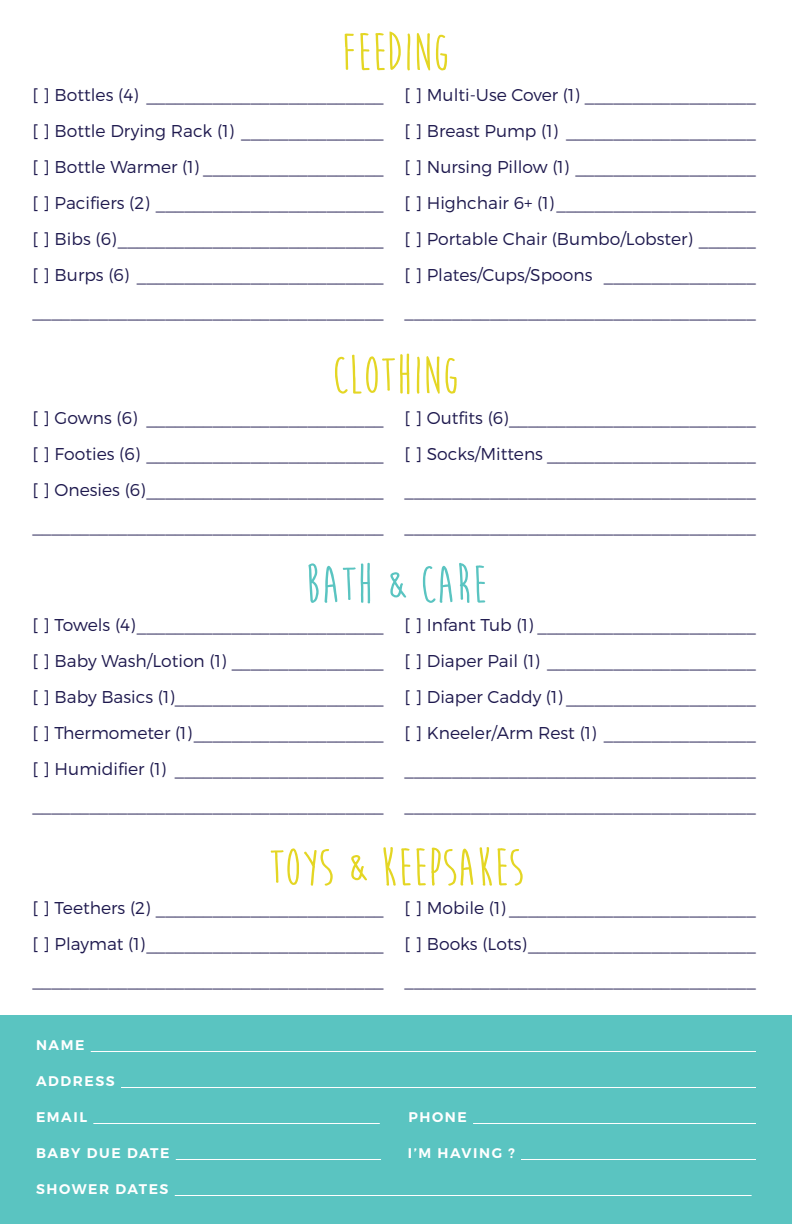
<style>
.page{position:relative;width:792px;height:1224px;background:#fff}
.page>*{position:absolute;margin:0;border:0;box-sizing:border-box;transform-origin:0 0}
.t1{font:700 54px "Moon Flower";color:#e4d624}
.t2{font:700 54px "Moon Flower";color:#5ac4c1}
.t3{font:300 17.2px/36px "Montserrat";color:#1e194e;text-align:justify}
.t4{font:600 14px "Montserrat";letter-spacing:.11em;color:#fff}
</style>
<div class="page">
<div style="left:0;top:1016px;width:792px;height:208px;background:#5ac4c1"></div>
<hr style="left:91px;top:1051px;width:665px;height:1px;background:#fff">
<hr style="left:121px;top:1087px;width:635px;height:1px;background:#fff">
<hr style="left:93px;top:1123px;width:287px;height:1px;background:#fff">
<hr style="left:473px;top:1123px;width:283px;height:1px;background:#fff">
<hr style="left:176px;top:1159px;width:205px;height:1px;background:#fff">
<hr style="left:521px;top:1159px;width:235px;height:1px;background:#fff">
<hr style="left:175px;top:1195px;width:577px;height:1px;background:#fff">
<p class="t1" style="left:341px;top:24px;width:111px">FEEDING</p>
<p class="t3" style="left:32px;top:76px;width:353px">[ ] Bottles (4) _________________________</p>
<p class="t3" style="left:32px;top:112px;width:353px">[ ] Bottle Drying Rack (1) _______________</p>
<p class="t3" style="left:32px;top:148px;width:353px">[ ] Bottle Warmer (1) ___________________</p>
<p class="t3" style="left:32px;top:184px;width:353px">[ ] Pacifiers (2) ________________________</p>
<p class="t3" style="left:32px;top:220px;width:353px">[ ] Bibs (6)____________________________</p>
<p class="t3" style="left:32px;top:256px;width:353px">[ ] Burps (6) __________________________</p>
<p class="t3" style="left:32px;top:292px;width:353px">_____________________________________</p>
<p class="t3" style="left:405px;top:76px;width:353px">[ ] Multi-Use Cover (1) __________________ [ ] Breast Pump (1) ____________________ [ ] Nursing Pillow (1) ___________________ [ ] Highchair 6+ (1)_____________________ [ ] Portable Chair (Bumbo/Lobster) ______ [ ] Plates/Cups/Spoons ________________ _____________________________________</p>
<p class="t1" style="left:332px;top:347px;width:130px">CLOTHING</p>
<p class="t3" style="left:32px;top:399px;width:353px">[ ] Gowns (6) _________________________</p>
<p class="t3" style="left:32px;top:435px;width:353px">[ ] Footies (6) _________________________ [ ] Onesies (6)_________________________</p>
<p class="t3" style="left:32px;top:507px;width:353px">_____________________________________</p>
<p class="t3" style="left:405px;top:399px;width:353px">[ ] Outfits (6)__________________________ [ ] Socks/Mittens ______________________ _____________________________________ _____________________________________</p>
<p class="t2" style="left:305px;top:557px;width:183px">BATH &amp; CARE</p>
<p class="t3" style="left:32px;top:607px;width:353px">[ ] Towels (4)__________________________</p>
<p class="t3" style="left:32px;top:643px;width:353px">[ ] Baby Wash/Lotion (1) ________________</p>
<p class="t3" style="left:32px;top:679px;width:353px">[ ] Baby Basics (1)______________________</p>
<p class="t3" style="left:32px;top:715px;width:353px">[ ] Thermometer (1)____________________</p>
<p class="t3" style="left:32px;top:751px;width:353px">[ ] Humidifier (1) ______________________</p>
<p class="t3" style="left:32px;top:787px;width:353px">_____________________________________</p>
<p class="t3" style="left:405px;top:607px;width:353px">[ ] Infant Tub (1) _______________________ [ ] Diaper Pail (1) ______________________ [ ] Diaper Caddy (1) ____________________ [ ] Kneeler/Arm Rest (1) ________________ _____________________________________ _____________________________________</p>
<p class="t1" style="left:269px;top:839px;width:256px">TOYS &amp; KEEPSAKES</p>
<p class="t3" style="left:32px;top:890px;width:353px">[ ] Teethers (2) ________________________</p>
<p class="t3" style="left:32px;top:926px;width:353px">[ ] Playmat (1)_________________________</p>
<p class="t3" style="left:32px;top:962px;width:353px">_____________________________________</p>
<p class="t3" style="left:405px;top:890px;width:353px">[ ] Mobile (1) __________________________ [ ] Books (Lots)________________________ _____________________________________</p>
<p class="t4" style="left:36px;top:1036px;width:50px">NAME</p>
<p class="t4" style="left:36px;top:1072px;width:80px">ADDRESS</p>
<p class="t4" style="left:36px;top:1108px;width:53px">EMAIL</p>
<p class="t4" style="left:409px;top:1108px;width:60px">PHONE</p>
<p class="t4" style="left:36px;top:1144px;width:135px">BABY DUE DATE</p>
<p class="t4" style="left:408px;top:1144px;width:108px">I’M HAVING ?</p>
<p class="t4" style="left:36px;top:1180px;width:134px">SHOWER DATES</p>
</div>
